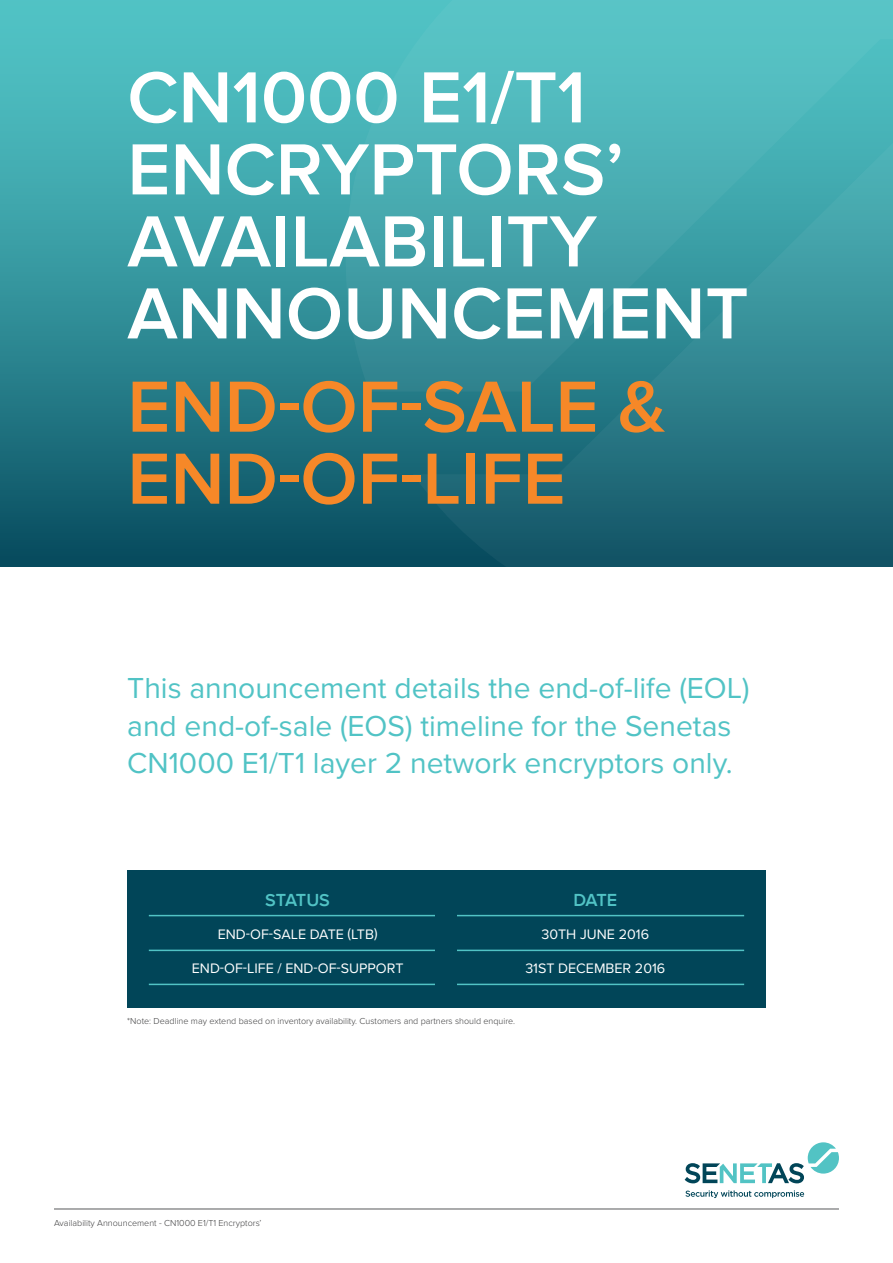
<style>
.page{position:relative;width:893px;height:1263px;background:#fff}
.page>*{position:absolute;margin:0;border:0;box-sizing:border-box;transform-origin:0 0}
.t1{font:600 75px/72px "Proxima Nova";color:#fff}
.t2{font:600 75px/72px "Proxima Nova";color:#f68828}
.t3{font:30px/37.5px "Proxima Nova";color:#51c3c5}
.t4{font:600 18px "Proxima Nova";letter-spacing:-.02em;color:#51c3c5}
.t5{font:14.25px "Proxima Nova";color:#fff}
.Body_Copy{font:300 9px "Proxima Nova";color:#3e3e3f}
</style>
<div class="page">
<div style="left:0;top:0;width:893px;height:567px;background:linear-gradient(to bottom,#58cfcf,#0b5264)"></div>
<svg style="left:346px;top:0;width:547px;height:392px;background:#4fb7bb"></svg>
<svg style="left:413px;top:122px;width:480px;height:445px;background:#318892"></svg>
<hr style="left:54px;top:1208px;width:785px;height:1px;background:#58595b">
<svg style="left:685px;top:1142px;width:154px;height:41px"></svg>
<svg style="left:685px;top:1190px;width:119px;height:8px"></svg>
<div style="left:127px;top:870px;width:639px;height:137px;background:#014558"></div>
<hr style="left:149px;top:915px;width:297px;height:1px;background:#51c3c5">
<hr style="left:446px;top:915px;width:298px;height:1px;background:#51c3c5">
<hr style="left:149px;top:984px;width:297px;height:1px;background:#51c3c5">
<hr style="left:446px;top:984px;width:298px;height:1px;background:#51c3c5">
<hr style="left:149px;top:950px;width:297px;height:1px;background:#51c3c5">
<hr style="left:446px;top:950px;width:298px;height:1px;background:#51c3c5">
<div style="left:436px;top:879px;width:21px;height:126px;background:#014558"></div>
<p class="t1" style="left:127px;top:63px;width:623px">CN1000 E1/T1<br>ENCRYPTORS’<br>AVAILABILITY<br>ANNOUNCEMENT</p>
<p class="t2" style="left:127px;top:372px;width:540px">END-OF-SALE &amp;<br>END-OF-LIFE</p>
<p class="t3" style="left:127px;top:670px;width:624px">This announcement details the end-of-life (EOL) and end-of-sale (EOS) timeline for the Senetas<br>CN1000 E1/T1 layer 2 network encryptors only.</p>
<p class="t4" style="left:265px;top:889px;width:66px">STATUS</p>
<p class="t4" style="left:573px;top:889px;width:45px">DATE</p>
<p class="t5" style="left:218px;top:926px;width:161px">END-OF-SALE DATE (LTB)</p>
<p class="t5" style="left:541px;top:926px;width:109px">30TH JUNE 2016</p>
<p class="t5" style="left:192px;top:960px;width:213px">END-OF-LIFE / END-OF-SUPPORT</p>
<p class="t5" style="left:525px;top:960px;width:141px">31ST DECEMBER 2016</p>
<p class="Body_Copy" style="left:127px;top:1016px;width:389px">*Note: Deadline may extend based on inventory availability. Customers and partners should enquire.</p>
<p class="Body_Copy" style="left:54px;top:1217px;width:209px">Availability Announcement - CN1000 E1/T1 Encryptors’</p>
</div>
